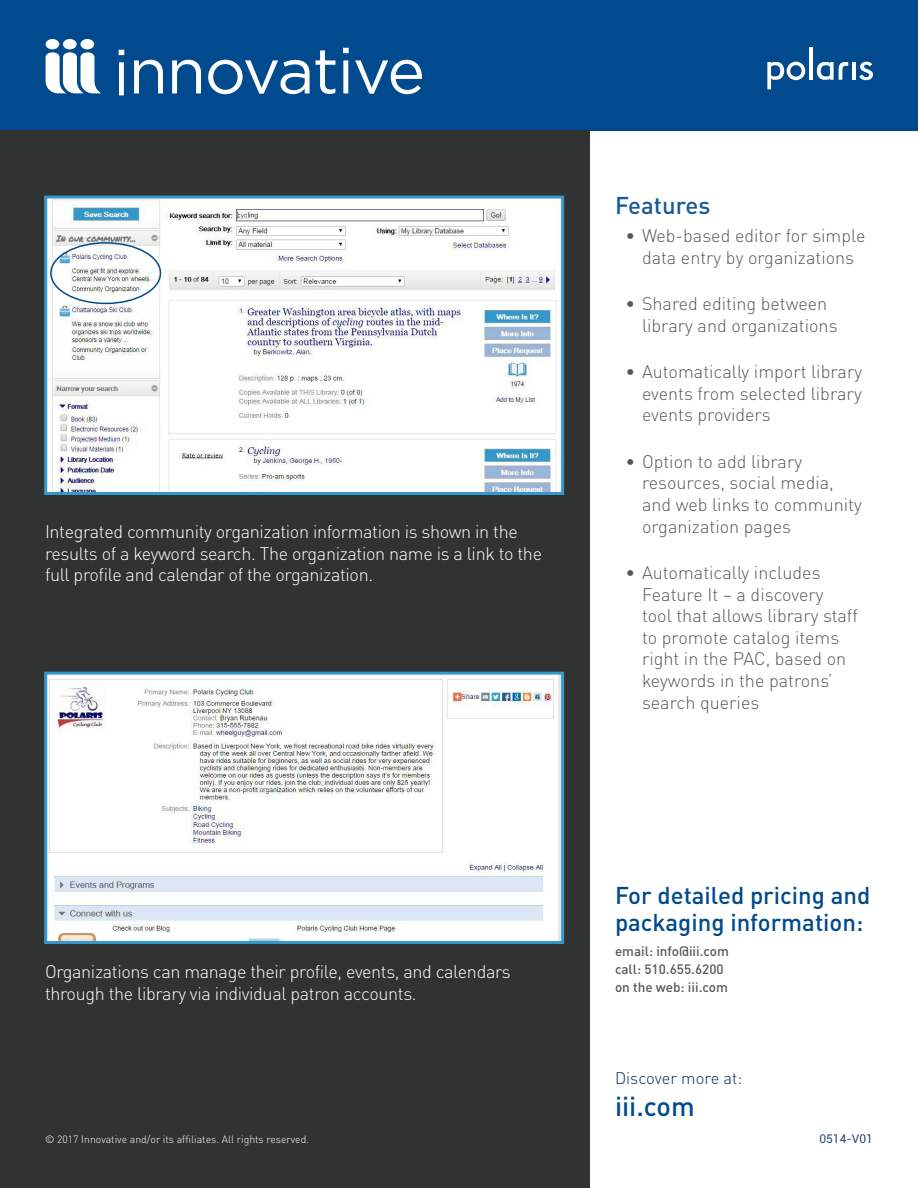
<style>
.page{position:relative;width:918px;height:1188px;background:#fff}
.page>*{position:absolute;margin:0;border:0;box-sizing:border-box;transform-origin:0 0}
.t1{font:500 27px "DIN Pro";color:#004a8d}
.Subhead_1{font:500 24px/27px "DIN Pro";color:#004a8d}
.Subhead_1-2{font:500 24px "DIN Pro";color:#1a5a99}
.t2{font:300 18px/21.6px "DIN Pro";color:#57585a}
.t3{font:300 18px/21.6px "DIN Pro";letter-spacing:-.02em;color:#fff}
.t4{font:300 16.5px "DIN Pro";color:#002e60}
.Company_info{font:500 13.5px/18px "DIN Pro";color:#57585a}
.Bullet{font:12px "Roboto";color:#2a4875}
.t5{font:300 10.5px "DIN Pro";color:#fff}
</style>
<div class="page">
<div style="left:0;top:0;width:918px;height:131px;background:#004a8d"></div>
<div style="left:0;top:131px;width:589px;height:1057px;background:#313232"></div>
<img style="left:48px;top:200px;width:512px;height:291px">
<img style="left:48px;top:676px;width:512px;height:264px">
<div style="left:50px;top:242px;width:111px;height:62px;border:2px solid #004b8d;border-radius:50%"></div>
<svg style="left:119px;top:50px;width:5px;height:45px"></svg>
<svg style="left:134px;top:60px;width:29px;height:33px"></svg>
<svg style="left:172px;top:60px;width:29px;height:33px"></svg>
<svg style="left:208px;top:60px;width:102px;height:34px"></svg>
<svg style="left:316px;top:50px;width:20px;height:44px"></svg>
<svg style="left:343px;top:48px;width:6px;height:45px"></svg>
<svg style="left:355px;top:60px;width:67px;height:34px"></svg>
<div style="left:81px;top:39px;width:13px;height:10px;background:#fff;border-radius:50%"></div>
<div style="left:63px;top:39px;width:14px;height:10px;background:#fff;border-radius:50%"></div>
<svg style="left:46px;top:52px;width:55px;height:41px"></svg>
<div style="left:46px;top:39px;width:13px;height:10px;background:#fff;border-radius:50%"></div>
<hr style="left:809px;top:47px;width:3px;height:33px;background:#fff">
<svg style="left:767px;top:62px;width:38px;height:27px"></svg>
<hr style="left:852px;top:62px;width:4px;height:18px;background:#fff">
<svg style="left:817px;top:62px;width:31px;height:18px"></svg>
<svg style="left:859px;top:62px;width:14px;height:18px"></svg>
<div style="left:44px;top:196px;width:520px;height:299px;border:3px solid #3498cc"></div>
<div style="left:44px;top:672px;width:520px;height:272px;border:3px solid #3498cc"></div>
<p class="t3" style="left:45px;top:519px;width:499px">Integrated community organization information is shown in the results of a keyword search. The organization name is a link to the full profile and calendar of the organization.</p>
<p class="t3" style="left:45px;top:960px;width:467px">Organizations can manage their profile, events, and calendars through the library via individual patron accounts.</p>
<p class="t5" style="left:45px;top:1131px;width:266px">© 2017 Innovative and/or its affiliates. All rights reserved.</p>
<p class="Subhead_1-2" style="left:615px;top:186px;width:97px">Features</p>
<p class="t2" style="left:626px;top:223px;width:242px;text-align:center">• Web-based editor for simple data entry by organizations</p>
<p class="t2" style="left:642px;top:291px;width:197px;text-indent:-16px">• Shared editing between library and organizations</p>
<p class="t2" style="left:642px;top:359px;width:222px;text-align:justify;text-indent:-16px">• Automatically import library events from selected library events providers</p>
<p class="t2" style="left:642px;top:449px;width:221px;text-indent:-16px">• Option to add library resources, social media, and web links to community organization pages</p>
<p class="t2" style="left:642px;top:560px;width:217px;text-indent:-16px">• Automatically includes<br>Feature It – a discovery tool that allows library staff to promote catalog items right in the PAC, based on keywords in the patrons’ search queries</p>
<p class="Subhead_1" style="left:615px;top:879px;width:257px">For detailed pricing and packaging information:</p>
<p class="Company_info" style="left:615px;top:940px;width:115px">email: info@iii.com call: 510.655.6200 on the web: iii.com</p>
<p class="t4" style="left:615px;top:1065px;width:129px">Discover more at:</p>
<p class="t1" style="left:615px;top:1084px;width:81px">iii.com</p>
<p class="Bullet" style="left:819px;top:1130px;width:55px">0514-V01</p>
</div>
